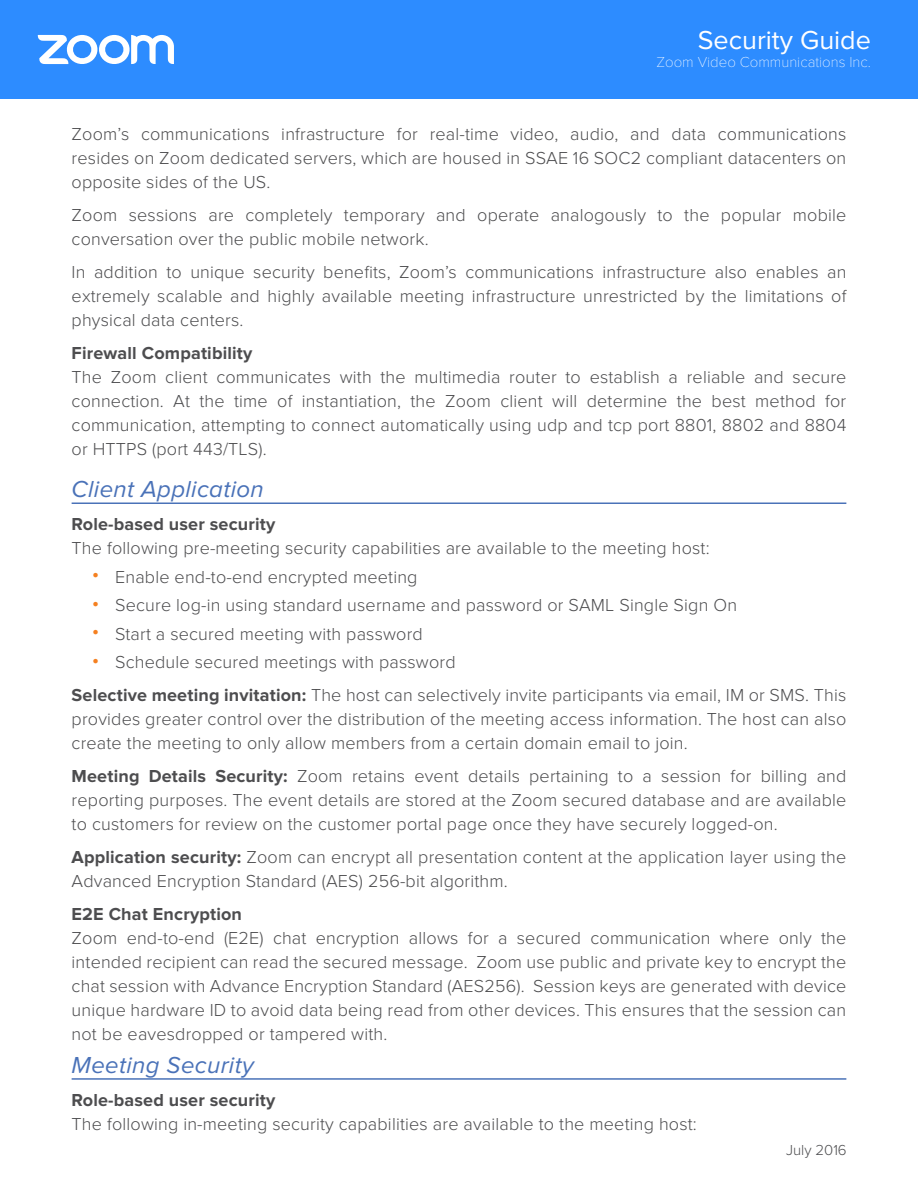
<style>
.page{position:relative;width:918px;height:1188px;background:#fff}
.page>*{position:absolute;margin:0;border:0;box-sizing:border-box;transform-origin:0 0}
.t1{font:27px "Proxima Nova";color:#fff}
.t2{font:italic 24px "Proxima Nova";letter-spacing:.015em;color:#4a72b8}
.t3{font:300 18px/24px "Proxima Nova";letter-spacing:.01em;color:#4d4d4f;text-align:justify}
.t4{font:700 18px "Proxima Nova";letter-spacing:.01em;color:#4d4d4f}
.t5{font:100 15px "Proxima Nova T";color:#fff}
.t6{font:300 15px "Proxima Nova";color:#4d4d4f}
.s1{font-family:"Times New Roman";font-weight:400;color:#f58020}
.s2{font-weight:700}
</style>
<div class="page">
<div style="left:0;top:0;width:918px;height:98px;background:#2d8cff"></div>
<svg style="left:38px;top:35px;width:136px;height:30px"></svg>
<hr style="left:72px;top:502px;width:774px;height:2px;background:#4a72b8">
<hr style="left:72px;top:1078px;width:774px;height:2px;background:#4a72b8">
<h1 class="t1" style="left:698px;top:25px;width:175px">Security Guide</h1>
<p class="t5" style="left:657px;top:54px;width:216px">Zoom Video Communications Inc.</p>
<p class="t3" style="left:72px;top:123px;width:776px">Zoom’s communications infrastructure for real-time video, audio, and data communications resides on Zoom dedicated servers, which are housed in SSAE 16 SOC2 compliant datacenters on opposite sides of the US.</p>
<p class="t3" style="left:72px;top:204px;width:776px">Zoom sessions are completely temporary and operate analogously to the popular mobile conversation over the public mobile network.</p>
<p class="t3" style="left:72px;top:261px;width:776px">In addition to unique security benefits, Zoom’s communications infrastructure also enables an extremely scalable and highly available meeting infrastructure unrestricted by the limitations of physical data centers.</p>
<p class="t4" style="left:72px;top:343px;width:182px">Firewall Compatibility</p>
<p class="t3" style="left:72px;top:366px;width:776px">The Zoom client communicates with the multimedia router to establish a reliable and secure connection. At the time of instantiation, the Zoom client will determine the best method for communication, attempting to connect automatically using udp and tcp port 8801, 8802 and 8804 or HTTPS (port 443/TLS).</p>
<h2 class="t2" style="left:72px;top:476px;width:194px">Client Application</h2>
<p class="t4" style="left:72px;top:514px;width:205px">Role-based user security</p>
<p class="t3" style="left:72px;top:537px;width:640px">The following pre-meeting security capabilities are available to the meeting host:</p>
<p class="t3" style="left:93px;top:565px;width:326px"><span class="s1">•</span> Enable end-to-end encrypted meeting</p>
<p class="t3" style="left:93px;top:594px;width:646px"><span class="s1">•</span> Secure log-in using standard username and password or SAML Single Sign On</p>
<p class="t3" style="left:93px;top:622px;width:332px"><span class="s1">•</span> Start a secured meeting with password</p>
<p class="t3" style="left:72px;top:646px;width:776px;line-height:33px;text-indent:21px"><span class="s1">•</span> Schedule secured meetings with password<br><span class="s2">Selective meeting invitation:</span> The host can selectively invite participants via email, IM or SMS. This</p>
<p class="t3" style="left:72px;top:708px;width:776px">provides greater control over the distribution of the meeting access information. The host can also create the meeting to only allow members from a certain domain email to join.</p>
<p class="t3" style="left:72px;top:765px;width:776px"><span class="s2">Meeting Details Security:</span> Zoom retains event details pertaining to a session for billing and reporting purposes. The event details are stored at the Zoom secured database and are available to customers for review on the customer portal page once they have securely logged-on.</p>
<p class="t3" style="left:72px;top:846px;width:776px"><span class="s2">Application security:</span> Zoom can encrypt all presentation content at the application layer using the<br>Advanced Encryption Standard (AES) 256-bit algorithm.</p>
<p class="t4" style="left:72px;top:904px;width:172px">E2E Chat Encryption</p>
<p class="t3" style="left:72px;top:927px;width:776px">Zoom end-to-end (E2E) chat encryption allows for a secured communication where only the intended recipient can read the secured message. Zoom use public and private key to encrypt the chat session with Advance Encryption Standard (AES256). Session keys are generated with device unique hardware ID to avoid data being read from other devices. This ensures that the session can not be eavesdropped or tampered with.</p>
<h2 class="t2" style="left:72px;top:1052px;width:184px">Meeting Security</h2>
<p class="t4" style="left:72px;top:1090px;width:205px">Role-based user security</p>
<p class="t3" style="left:72px;top:1113px;width:627px">The following in-meeting security capabilities are available to the meeting host:</p>
<p class="t6" style="left:786px;top:1141px;width:62px">July 2016</p>
</div>
